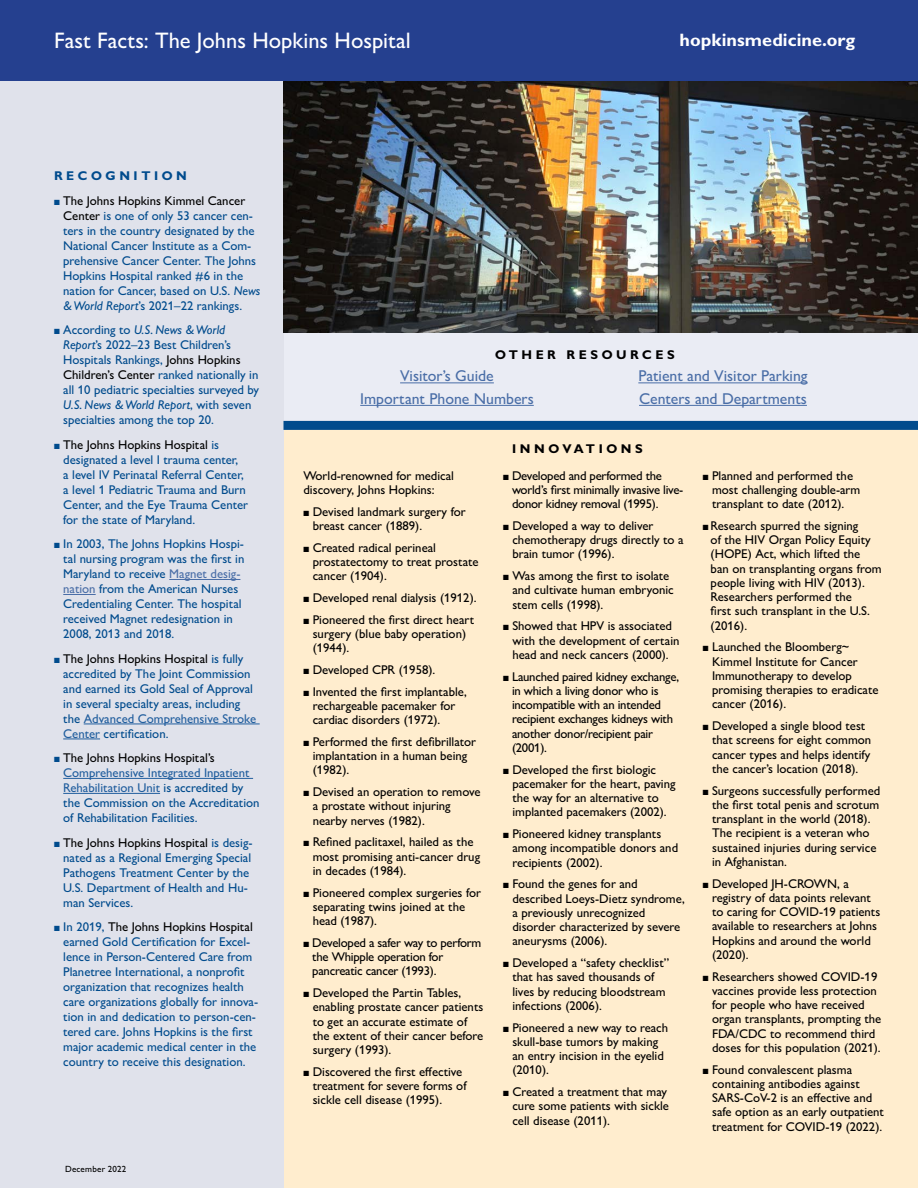
<style>
.page{position:relative;width:918px;height:1188px;background:#fff}
.page>*{position:absolute;margin:0;border:0;box-sizing:border-box;transform-origin:0 0}
.t1{font:500 22.5px "Gill Sans MT Std";color:#fff}
.t2{font:700 18px "Gill Sans MT Std";color:#fff}
.t3{font:500 15.75px/22.5px "Gill Sans MT Std";color:#4a6ea7;text-align:center}
.t4{font:500 12.75px/14.2px "Gill Sans MT Std";color:#000}
.t5{font:500 12.75px/15px "Gill Sans MT Std";color:#004b8d}
.t6{font:500 12.75px/14.2px "Gill Sans MT Std";letter-spacing:-.02em;color:#000}
.t7{font:700 12.75px "Gill Sans MT Std";letter-spacing:.28em;color:#000}
.t8{font:700 12.75px "Gill Sans MT Std";letter-spacing:.28em;color:#004b8d}
.t9{font:500 9px "Gill Sans MT Std";letter-spacing:.025em;color:#000}
.s1{color:#000}
.s2{font-style:italic}
.s3{color:#4a6ea7}
.s4{color:#215e9e}
</style>
<div class="page">
<div style="left:271px;top:324px;width:647px;height:171px;background:#eaecf4"></div>
<div style="left:271px;top:428px;width:647px;height:760px;background:#ffedce"></div>
<div style="left:0;top:0;width:284px;height:1188px;background:#e0e2eb"></div>
<hr style="left:169px;top:579px;width:71px;height:1px;background:#4a6ea7">
<hr style="left:63px;top:594px;width:33px;height:1px;background:#4a6ea7">
<hr style="left:84px;top:724px;width:176px;height:1px;background:#215e9e">
<hr style="left:63px;top:739px;width:37px;height:1px;background:#215e9e">
<hr style="left:63px;top:778px;width:190px;height:1px;background:#215e9e">
<hr style="left:63px;top:793px;width:97px;height:1px;background:#215e9e">
<img style="left:284px;top:80px;width:634px;height:253px">
<hr style="left:400px;top:382px;width:94px;height:1px;background:#4a6ea7">
<hr style="left:360px;top:405px;width:174px;height:1px;background:#4a6ea7">
<hr style="left:638px;top:382px;width:170px;height:1px;background:#4a6ea7">
<hr style="left:639px;top:405px;width:168px;height:1px;background:#4a6ea7">
<div style="left:284px;top:421px;width:634px;height:9px;background:#004b8d"></div>
<div style="left:0;top:0;width:918px;height:80px;background:#25408f"></div>
<h1 class="t1" style="left:54px;top:27px;width:358px">Fast Facts: The Johns Hopkins Hospital</h1>
<h2 class="t2" style="left:680px;top:29px;width:177px">hopkinsmedicine.org</h2>
<p class="t8" style="left:54px;top:168px;width:134px">RECOGNITION</p>
<p class="t5" style="left:63px;top:193px;width:199px;text-indent:-9px">■ <span class="s1">The Johns Hopkins Kimmel Cancer Center</span> is one of only 53 cancer cen&shy;ters in the country designated by the National Cancer Institute as a Com&shy;prehensive Cancer Center. The Johns Hopkins Hospital ranked #6 in the nation for Cancer, based on U.S. <span class="s2">News &amp; World Report</span>’s 2021–22 rankings.</p>
<p class="t5" style="left:63px;top:322px;width:197px;text-indent:-9px">■ According to <span class="s2">U.S. News &amp; World Report</span>’s 2022–23 Best Children’s Hospitals Rankings, <span class="s1">Johns Hopkins Children’s Center</span> ranked nationally in all 10 pediatric specialties surveyed by <span class="s2">U.S. News &amp; World Report</span>, with seven specialties among the top 20.</p>
<p class="t5" style="left:63px;top:437px;width:186px;text-indent:-9px">■ <span class="s1">The Johns Hopkins Hospital</span> is designated a level I trauma center,<br>a level IV Perinatal Referral Center, a level 1 Pediatric Trauma and Burn<br>Center, and the Eye Trauma Center for the state of Maryland.</p>
<p class="t5" style="left:63px;top:536px;width:183px;text-indent:-9px">■ In 2003, The Johns Hopkins Hospi&shy;tal nursing program was the first in<br>Maryland to receive <span class="s3">Magnet desig&shy;nation</span> from the American Nurses<br>Credentialing Center. The hospital received Magnet redesignation in<br>2008, 2013 and 2018.</p>
<p class="t5" style="left:63px;top:651px;width:194px;text-indent:-9px">■ <span class="s1">The Johns Hopkins Hospital</span> is fully accredited by The Joint Commission and earned its Gold Seal of Approval in several specialty areas, including the <span class="s4">Advanced Comprehensive Stroke Center</span> certification.</p>
<p class="t5" style="left:63px;top:750px;width:198px;text-indent:-9px">■ <span class="s1">The Johns Hopkins Hospital’s </span><span class="s4">Comprehensive Integrated Inpatient Rehabilitation Unit</span> is accredited by the Commission on the Accreditation of Rehabilitation Facilities.</p>
<p class="t5" style="left:63px;top:835px;width:191px;text-indent:-9px">■ <span class="s1">The Johns Hopkins Hospital</span> is desig&shy;nated as a Regional Emerging Special<br>Pathogens Treatment Center by the<br>U.S. Department of Health and Hu&shy;man Services.</p>
<p class="t5" style="left:63px;top:919px;width:196px;text-indent:-9px">■ In 2019, <span class="s1">The Johns Hopkins Hospital </span>earned Gold Certification for Excel&shy;lence in Person-Centered Care from Planetree International, a nonprofit organization that recognizes health care organizations globally for innova&shy;tion in and dedication to person-cen&shy;tered care. Johns Hopkins is the first major academic medical center in the country to receive this designation.</p>
<p class="t9" style="left:65px;top:1164px;width:63px">December 2022</p>
<p class="t7" style="left:495px;top:347px;width:181px">OTHER RESOURCES</p>
<p class="t3" style="left:360px;top:365px;width:175px">Visitor’s Guide<br>Important Phone Numbers</p>
<p class="t3" style="left:638px;top:365px;width:171px;text-align:left">Patient and Visitor Parking<br>Centers and Departments</p>
<p class="t7" style="left:512px;top:441px;width:132px">INNOVATIONS</p>
<p class="t4" style="left:303px;top:468px;width:152px">World-renowned for medical discovery, Johns Hopkins:</p>
<p class="t4" style="left:313px;top:504px;width:154px;text-indent:-9px">■ Devised landmark surgery for breast cancer (1889).</p>
<p class="t4" style="left:313px;top:540px;width:167px;text-indent:-9px">■ Created radical perineal prostatectomy to treat prostate cancer (1904).</p>
<p class="t4" style="left:303px;top:590px;width:173px">■ Developed renal dialysis (1912).</p>
<p class="t4" style="left:313px;top:612px;width:163px;text-indent:-9px">■ Pioneered the first direct heart surgery (blue baby operation) (1944).</p>
<p class="t4" style="left:303px;top:662px;width:132px">■ Developed CPR (1958).</p>
<p class="t4" style="left:313px;top:684px;width:156px;text-indent:-9px">■ Invented the first implantable, rechargeable pacemaker for cardiac disorders (1972).</p>
<p class="t4" style="left:313px;top:734px;width:165px;text-indent:-9px">■ Performed the first defibrillator implantation in a human being (1982).</p>
<p class="t4" style="left:313px;top:785px;width:170px;text-indent:-9px">■ Devised an operation to remove a prostate without injuring nearby nerves (1982).</p>
<p class="t4" style="left:313px;top:835px;width:169px;text-indent:-9px">■ Refined paclitaxel, hailed as the most promising anti-cancer drug in decades (1984).</p>
<p class="t4" style="left:313px;top:885px;width:170px;text-indent:-9px">■ Pioneered complex surgeries for separating twins joined at the head (1987).</p>
<p class="t6" style="left:312px;top:935px;width:171px;text-indent:-9px">■ Developed a safer way to perform the Whipple operation for pancreatic cancer (1993).</p>
<p class="t4" style="left:313px;top:986px;width:172px;text-indent:-9px">■ Developed the Partin Tables, enabling prostate cancer patients to get an accurate estimate of the extent of their cancer before surgery (1993).</p>
<p class="t4" style="left:313px;top:1064px;width:155px;text-indent:-9px">■ Discovered the first effective treatment for severe forms of sickle cell disease (1995).</p>
<p class="t6" style="left:512px;top:468px;width:173px;text-indent:-9px">■ Developed and performed the world’s first minimally invasive live&shy;donor kidney removal (1995).</p>
<p class="t4" style="left:512px;top:518px;width:173px;text-indent:-9px">■ Developed a way to deliver chemotherapy drugs directly to a brain tumor (1996).</p>
<p class="t4" style="left:512px;top:569px;width:163px;text-indent:-9px">■ Was among the first to isolate and cultivate human embryonic stem cells (1998).</p>
<p class="t4" style="left:512px;top:619px;width:169px;text-indent:-9px">■ Showed that HPV is associated with the development of certain head and neck cancers (2000).</p>
<p class="t6" style="left:512px;top:669px;width:169px;text-indent:-9px">■ Launched paired kidney exchange, in which a living donor who is incompatible with an intended recipient exchanges kidneys with another donor/recipient pair (2001).</p>
<p class="t4" style="left:512px;top:762px;width:165px;text-indent:-9px">■ Developed the first biologic pacemaker for the heart, paving the way for an alternative to implanted pacemakers (2002).</p>
<p class="t4" style="left:512px;top:827px;width:167px;text-indent:-9px">■ Pioneered kidney transplants among incompatible donors and recipients (2002).</p>
<p class="t4" style="left:512px;top:877px;width:174px;text-indent:-9px">■ Found the genes for and described Loeys-Dietz syndrome, a previously unrecognized disorder characterized by severe aneurysms (2006).</p>
<p class="t4" style="left:512px;top:956px;width:158px;text-indent:-9px">■ Developed a “safety checklist” that has saved thousands of lives by reducing bloodstream infections (2006).</p>
<p class="t4" style="left:512px;top:1020px;width:157px;text-indent:-9px">■ Pioneered a new way to reach skull-base tumors by making an entry incision in the eyelid (2010).</p>
<p class="t4" style="left:512px;top:1085px;width:158px;text-indent:-9px">■ Created a treatment that may cure some patients with sickle cell disease (2011).</p>
<p class="t4" style="left:712px;top:468px;width:150px;text-indent:-9px">■ Planned and performed the most challenging double-arm transplant to date (2012).</p>
<p class="t4" style="left:711px;top:518px;width:172px;text-indent:-8px">■ Research spurred the signing<br>of the HIV Organ Policy Equity (HOPE) Act, which lifted the ban on transplanting organs from people living with HIV (2013).<br>Researchers performed the<br>first such transplant in the U.S. (2016).</p>
<p class="t4" style="left:712px;top:640px;width:168px;text-indent:-9px">■ Launched the Bloomberg~<br>Kimmel Institute for Cancer<br>Immunotherapy to develop promising therapies to eradicate cancer (2016).</p>
<p class="t4" style="left:712px;top:719px;width:161px;text-indent:-9px">■ Developed a single blood test that screens for eight common cancer types and helps identify the cancer’s location (2018).</p>
<p class="t4" style="left:712px;top:783px;width:170px;text-indent:-9px">■ Surgeons successfully performed the first total penis and scrotum transplant in the world (2018).<br>The recipient is a veteran who sustained injuries during service in Afghanistan.</p>
<p class="t4" style="left:712px;top:876px;width:170px;text-indent:-9px">■ Developed JH-CROWN, a registry of data points relevant to caring for COVID-19 patients available to researchers at Johns<br>Hopkins and around the world (2020).</p>
<p class="t4" style="left:712px;top:969px;width:171px;text-indent:-9px">■ Researchers showed COVID-19 vaccines provide less protection for people who have received organ transplants, prompting the<br>FDA/CDC to recommend third doses for this population (2021).</p>
<p class="t4" style="left:712px;top:1062px;width:173px;text-indent:-9px">■ Found convalescent plasma containing antibodies against<br>SARS-CoV-2 is an effective and safe option as an early outpatient treatment for COVID-19 (2022).</p>
</div>
